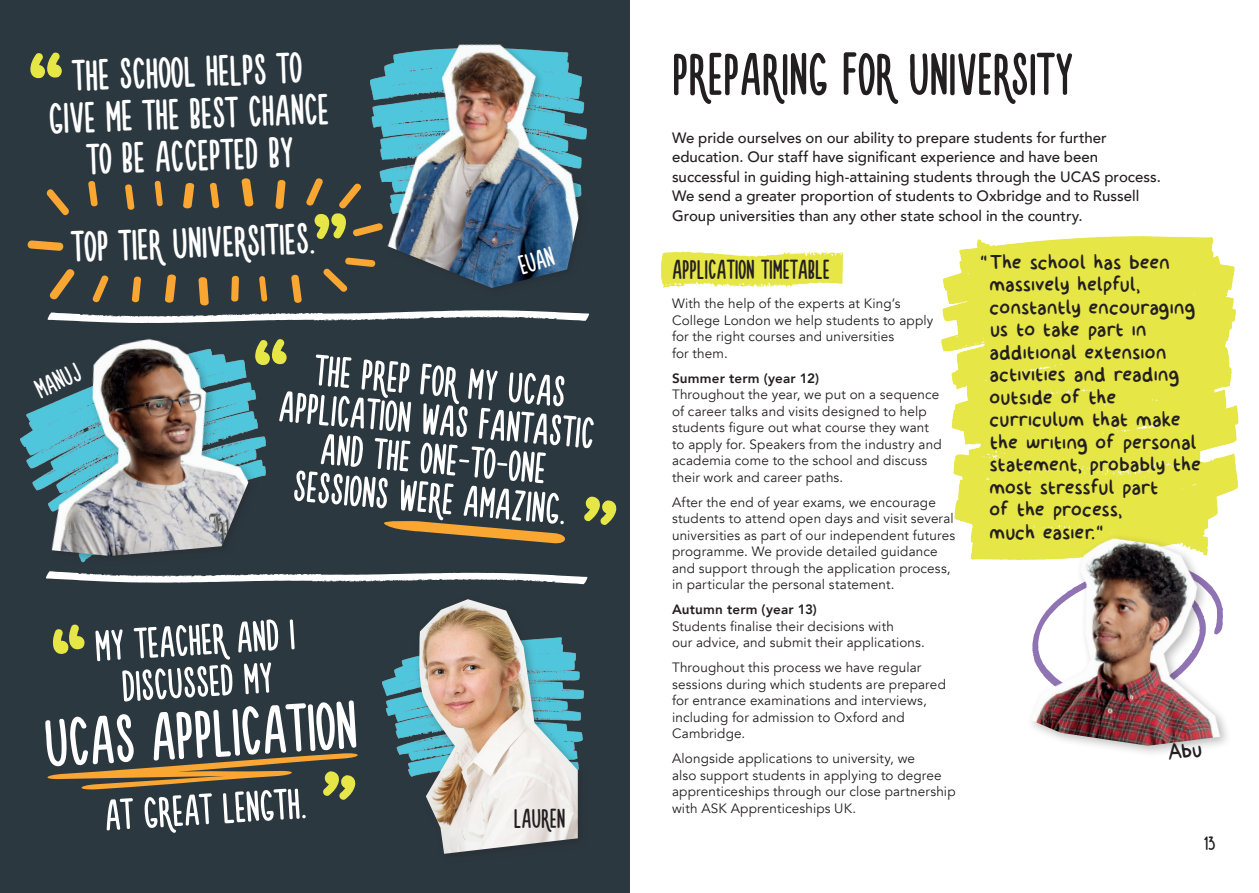
<style>
.page{position:relative;width:1259px;height:893px;background:#fff}
.page>*{position:absolute;margin:0;border:0;box-sizing:border-box;transform-origin:0 0}
.Heading{font:75px "Novito Nova";color:#fff}
.Heading-2{font:66px "Novito Nova";letter-spacing:-.005em;color:#231f20}
.Heading-3{font:48px/39px "Novito Nova";color:#fff;text-align:center}
.Sub_heading{font:48px/42px "Novito Nova";color:#fff;text-align:center}
.Sub_heading-2{font:33px "billy";letter-spacing:-.005em;color:#231f20}
.Sub_heading-3{font:30px "Novito Nova";letter-spacing:-.005em;color:#231f20}
.Heading-4{font:30px "Novito Nova";color:#fff}
.Heading-5{font:30px "Novito Nova";letter-spacing:-.005em;color:#231f20}
.Sub_heading-4{font:21px "Novito Nova";color:#231f20}
.Intro_para{font:500 15px/19.5px "Avenir";color:#231f20}
.Body_9pt{font:13.5px/16.5px "Avenir";letter-spacing:.01em;color:#231f20}
.s1{font-weight:800}
</style>
<div class="page">
<div style="left:0;top:0;width:629px;height:893px;background:#2c3840"></div>
<img style="left:383px;top:657px;width:31px;height:119px">
<svg style="left:46px;top:571px;width:541px;height:13px"></svg>
<img style="left:20px;top:338px;width:246px;height:218px">
<svg style="left:52px;top:624px;width:33px;height:30px"></svg>
<svg style="left:47px;top:753px;width:311px;height:47px"></svg>
<div style="left:414px;top:594px;width:175px;height:270px;background:#231f20;opacity:.3"></div>
<img style="left:418px;top:599px;width:160px;height:255px">
<img style="left:370px;top:44px;width:217px;height:213px">
<svg style="left:30px;top:52px;width:32px;height:26px"></svg>
<svg style="left:255px;top:339px;width:32px;height:26px"></svg>
<svg style="left:584px;top:497px;width:33px;height:28px"></svg>
<svg style="left:384px;top:521px;width:181px;height:23px"></svg>
<svg style="left:46px;top:189px;width:23px;height:27px"></svg>
<svg style="left:88px;top:181px;width:10px;height:26px"></svg>
<svg style="left:125px;top:184px;width:10px;height:26px"></svg>
<svg style="left:154px;top:180px;width:9px;height:27px"></svg>
<svg style="left:183px;top:183px;width:12px;height:26px"></svg>
<svg style="left:275px;top:179px;width:11px;height:30px"></svg>
<svg style="left:306px;top:176px;width:79px;height:63px"></svg>
<svg style="left:27px;top:240px;width:37px;height:11px"></svg>
<svg style="left:210px;top:182px;width:10px;height:27px"></svg>
<svg style="left:241px;top:178px;width:13px;height:29px"></svg>
<svg style="left:47px;top:257px;width:542px;height:66px"></svg>
<svg style="left:661px;top:251px;width:182px;height:37px"></svg>
<img style="left:941px;top:236px;width:297px;height:286px">
<div style="left:1024px;top:532px;width:206px;height:224px;background:#231f20;opacity:.3"></div>
<img style="left:965px;top:520px;width:273px;height:226px">
<svg style="left:1167px;top:743px;width:35px;height:13px"></svg>
<p class="Sub_heading" style="left:46px;top:55px;width:282px;rotate:-2deg">THE SCHOOL HELPS TO<br>GIVE ME THE BEST CHANCE<br>TO BE ACCEPTED BY</p>
<p class="Sub_heading" style="left:71px;top:225px;width:245px;rotate:-2deg">TOP TIER UNIVERSITIES.</p>
<p class="Heading-4" style="left:515px;top:252px;width:37px;rotate:-16deg">EUAN</p>
<p class="Heading-4" style="left:31px;top:377px;width:49px;rotate:-25deg">MANUJ</p>
<p class="Heading-3" style="left:284px;top:347px;width:318px;rotate:5deg">THE PREP FOR MY UCAS<br>APPLICATION WAS FANTASTIC<br>AND THE ONE-TO-ONE<br>SESSIONS WERE AMAZING.</p>
<p class="Heading-3" style="left:93px;top:626px;width:202px;line-height:42px;rotate:-4deg">MY TEACHER AND I<br>DISCUSSED MY</p>
<p class="Heading" style="left:42px;top:706px;width:315px;rotate:-3deg">UCAS APPLICATION</p>
<p class="Heading-3" style="left:103px;top:796px;width:204px;rotate:-4deg">AT GREAT LENGTH.</p>
<p class="Heading-5" style="left:514px;top:804px;width:53px">LAUREN</p>
<p class="Heading-2" style="left:672px;top:43px;width:403px">PREPARING FOR UNIVERSITY</p>
<p class="Intro_para" style="left:672px;top:127px;width:490px">We pride ourselves on our ability to prepare students for further education. Our staff have significant experience and have been successful in guiding high-attaining students through the UCAS process.<br>We send a greater proportion of students to Oxbridge and to Russell Group universities than any other state school in the country.</p>
<p class="Sub_heading-2" style="left:975px;top:241px;width:197px">“The school has been</p>
<p class="Sub_heading-2" style="left:989px;top:264px;width:153px">massively helpful,</p>
<p class="Sub_heading-2" style="left:990px;top:286px;width:207px">constantly encouraging</p>
<p class="Sub_heading-2" style="left:990px;top:309px;width:158px">us to take part in</p>
<p class="Sub_heading-2" style="left:989px;top:331px;width:179px">additional extension</p>
<p class="Sub_heading-2" style="left:989px;top:354px;width:191px">activities and reading</p>
<p class="Sub_heading-2" style="left:989px;top:376px;width:129px">outside of the</p>
<p class="Sub_heading-2" style="left:990px;top:399px;width:193px">curriculum that make</p>
<p class="Sub_heading-2" style="left:990px;top:421px;width:208px">the writing of personal</p>
<p class="Sub_heading-2" style="left:990px;top:444px;width:213px">statement, probably the</p>
<p class="Sub_heading-2" style="left:989px;top:466px;width:171px">most stressful part</p>
<p class="Sub_heading-2" style="left:989px;top:489px;width:135px">of the process,</p>
<p class="Sub_heading-2" style="left:989px;top:511px;width:122px">much easier.“</p>
<p class="Sub_heading-3" style="left:672px;top:255px;width:160px">APPLICATION TIMETABLE</p>
<p class="Body_9pt" style="left:672px;top:296px;width:263px">With the help of the experts at King’s<br>College London we help students to apply for the right courses and universities<br>for them.</p>
<p class="Body_9pt" style="left:672px;top:370px;width:271px"><span class="s1">Summer term (year 12)<br></span>Throughout the year, we put on a sequence of career talks and visits designed to help students figure out what course they want to apply for. Speakers from the industry and academia come to the school and discuss their work and career paths.</p>
<p class="Body_9pt" style="left:672px;top:494px;width:285px">After the end of year exams, we encourage students to attend open days and visit several universities as part of our independent futures programme. We provide detailed guidance and support through the application process, in particular the personal statement.</p>
<p class="Body_9pt" style="left:672px;top:602px;width:254px"><span class="s1">Autumn term (year 13)<br></span>Students finalise their decisions with<br>our advice, and submit their applications.</p>
<p class="Body_9pt" style="left:672px;top:660px;width:275px">Throughout this process we have regular sessions during which students are prepared for entrance examinations and interviews, including for admission to Oxford and Cambridge.</p>
<p class="Body_9pt" style="left:672px;top:751px;width:285px">Alongside applications to university, we<br>also support students in applying to degree apprenticeships through our close partnership with ASK Apprenticeships UK.</p>
<p class="Sub_heading-4" style="left:1203px;top:834px;width:13px">13</p>
</div>
